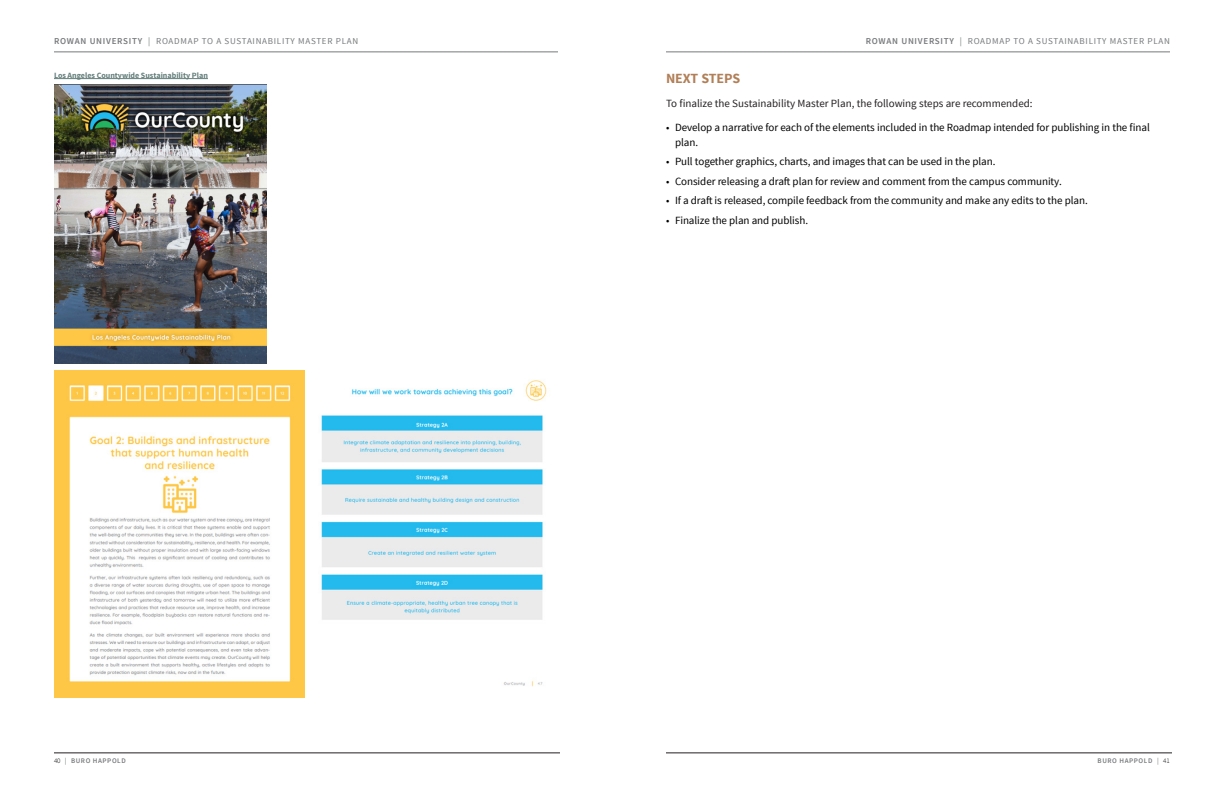
<style>
.page{position:relative;width:1224px;height:792px;background:#fff}
.page>*{position:absolute;margin:0;border:0;box-sizing:border-box;transform-origin:0 0}
.Subhead{font:700 14px "Source Sans Pro";color:#b17f58}
.t1{font:11px/15px "Source Sans Pro";letter-spacing:-.005em;color:#000}
.t2{font:11px "Source Sans Pro";color:#231f20}
.t3{font:9px "Source Sans Pro";letter-spacing:.08em;color:#76787b}
.Table_Head{font:700 8px "Source Sans Pro";color:#657f7b}
.t4{font:600 7px "Source Sans Pro";letter-spacing:.08em;color:#76787b}
.s1{font-weight:600}
.s2{font-weight:300;color:#000}
.s3{font-weight:400}
</style>
<div class="page">
<hr style="left:54px;top:52px;width:504px;height:1px;background:#76787b">
<hr style="left:666px;top:52px;width:504px;height:1px;background:#76787b">
<hr style="left:666px;top:753px;width:506px;height:1px;background:#231f20">
<hr style="left:54px;top:753px;width:506px;height:1px;background:#231f20">
<hr style="left:54px;top:78px;width:154px;height:1px;background:#657f7b">
<img style="left:54px;top:85px;width:213px;height:278px">
<img style="left:54px;top:371px;width:493px;height:326px">
<p class="t3" style="left:54px;top:36px;width:306px"><span class="s1">ROWAN UNIVERSITY</span> | ROADMAP TO A SUSTAINABILITY MASTER PLAN</p>
<p class="t3" style="left:866px;top:36px;width:306px"><span class="s1">ROWAN UNIVERSITY</span> | ROADMAP TO A SUSTAINABILITY MASTER PLAN</p>
<p class="Table_Head" style="left:54px;top:70px;width:155px">Los Angeles Countywide Sustainability Plan</p>
<p class="Subhead" style="left:666px;top:69px;width:76px">NEXT STEPS</p>
<p class="t2" style="left:666px;top:96px;width:368px">To finalize the Sustainability Master Plan, the following steps are recommended:</p>
<p class="t1" style="left:675px;top:120px;width:476px;text-indent:-9px">• Develop a narrative for each of the elements included in the Roadmap intended for publishing in the final plan.</p>
<p class="t1" style="left:666px;top:154px;width:331px">• Pull together graphics, charts, and images that can be used in the plan.</p>
<p class="t1" style="left:666px;top:174px;width:397px">• Consider releasing a draft plan for review and comment from the campus community.</p>
<p class="t1" style="left:666px;top:193px;width:423px">• If a draft is released, compile feedback from the community and make any edits to the plan.</p>
<p class="t1" style="left:666px;top:213px;width:144px">• Finalize the plan and publish.</p>
<p class="t4" style="left:54px;top:757px;width:73px"><span class="s2">40</span> <span class="s3">|</span> BURO HAPPOLD</p>
<p class="t4" style="left:1098px;top:757px;width:74px">BURO HAPPOLD <span class="s3">|</span> <span class="s2">41</span></p>
</div>
